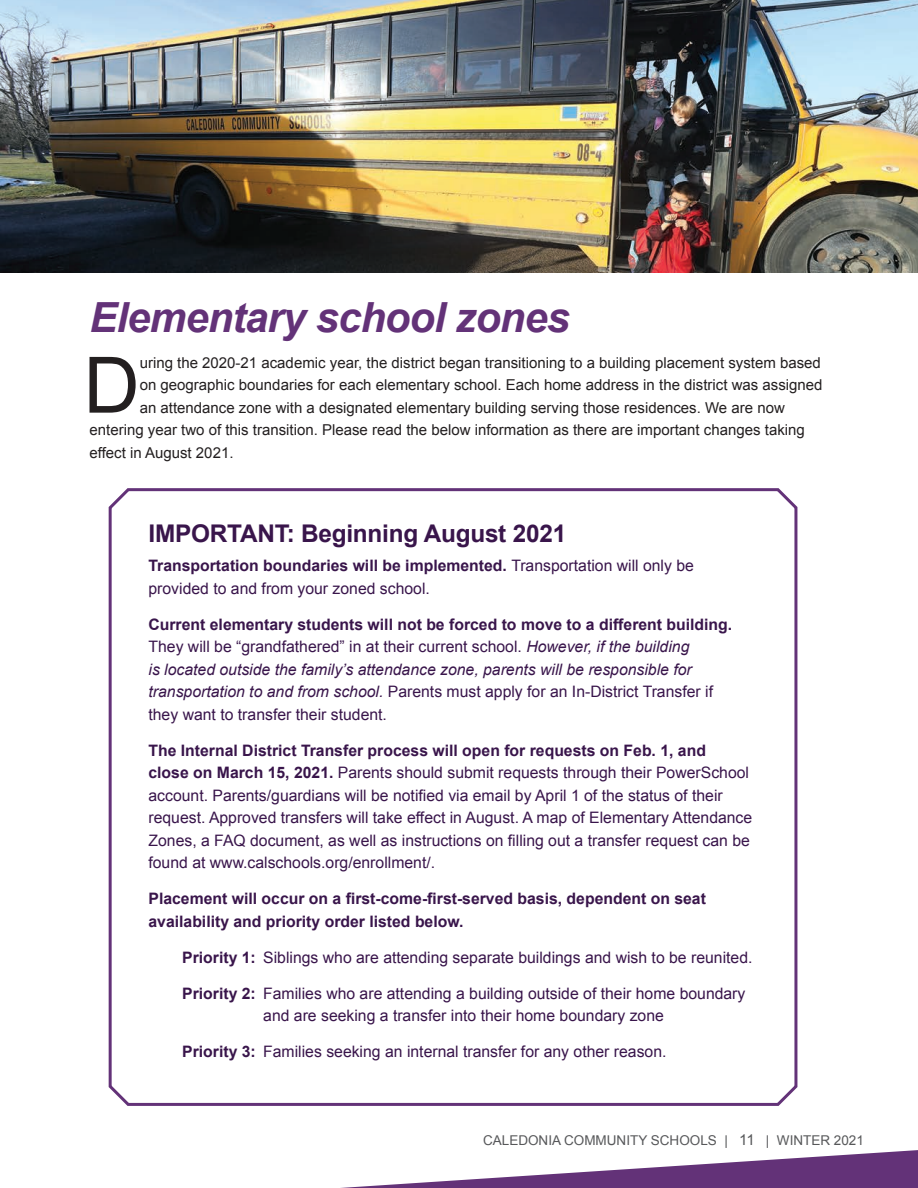
<style>
.page{position:relative;width:918px;height:1188px;background:#fff}
.page>*{position:absolute;margin:0;border:0;box-sizing:border-box;transform-origin:0 0}
.t1{font:77.85px "Arial";color:#231f20}
.t2{font:italic 700 41.55px "Arial";letter-spacing:-.02em;color:#633278}
.t3{font:700 24.45px "Arial";letter-spacing:-.01em;color:#39154b}
.t4{font:15.75px/22.5px "Arial";color:#39154b}
.t5{font:700 15.75px/22.5px "Arial";color:#39154b}
.t6{font:15px "Arial";color:#231f20}
.Tabs{font:13.5px "Arial";color:#57585a}
.s1{font-weight:700}
.s2{font-style:italic}
.s3{font-size:15px}
</style>
<div class="page">
<img style="left:0;top:0;width:918px;height:272px">
<svg style="left:108px;top:488px;width:690px;height:618px"></svg>
<svg style="left:340px;top:1150px;width:578px;height:38px"></svg>
<p class="t2" style="left:90px;top:290px;width:482px">Elementary school zones</p>
<p class="t1" style="left:84px;top:334px;width:58px">D</p>
<p class="t6" style="left:140px;top:353px;width:683px">uring the 2020-21 academic year, the district began transitioning to a building placement system based</p>
<p class="t6" style="left:140px;top:375px;width:684px">on geographic boundaries for each elementary school. Each home address in the district was assigned</p>
<p class="t6" style="left:140px;top:398px;width:647px">an attendance zone with a designated elementary building serving those residences. We are now</p>
<p class="t6" style="left:90px;top:420px;width:717px">entering year two of this transition. Please read the below information as there are important changes taking</p>
<p class="t6" style="left:90px;top:443px;width:145px">effect in August 2021.</p>
<p class="t3" style="left:148px;top:517px;width:419px">IMPORTANT: Beginning August 2021</p>
<p class="t4" style="left:148px;top:554px;width:547px"><span class="s1">Transportation boundaries will be implemented.</span> Transportation will only be provided to and from your zoned school.</p>
<p class="t4" style="left:148px;top:613px;width:585px"><span class="s1">Current elementary students will not be forced to move to a different building.<br></span>They will be “grandfathered” in at their current school. <span class="s2">However, if the building<br>is located outside the family’s attendance zone, parents will be responsible for transportation to and from school.</span> Parents must apply for an In-District Transfer if they want to transfer their student.</p>
<p class="t4" style="left:148px;top:739px;width:605px"><span class="s1">The Internal District Transfer process will open for requests on Feb. 1, and<br>close on March 15, 2021.</span> Parents should submit requests through their PowerSchool account. Parents/guardians will be notified via email by April 1 of the status of their request. Approved transfers will take effect in August. A map of Elementary Attendance Zones, a FAQ document, as well as instructions on filling out a transfer request can be found at www.calschools.org/enrollment/.</p>
<p class="t5" style="left:148px;top:888px;width:559px">Placement will occur on a first-come-first-served basis, dependent on seat availability and priority order listed below.</p>
<p class="t4" style="left:182px;top:946px;width:572px"><span class="s1">Priority 1:</span> Siblings who are attending separate buildings and wish to be reunited.</p>
<p class="t4" style="left:182px;top:982px;width:565px;text-align:center"><span class="s1">Priority 2:</span> Families who are attending a building outside of their home boundary and are seeking a transfer into their home boundary zone</p>
<p class="t4" style="left:182px;top:1040px;width:486px"><span class="s1">Priority 3:</span> Families seeking an internal transfer for any other reason.</p>
<p class="Tabs" style="left:483px;top:1131px;width:382px">CALEDONIA COMMUNITY SCHOOLS | <span class="s3">11</span> | WINTER 2021</p>
</div>
